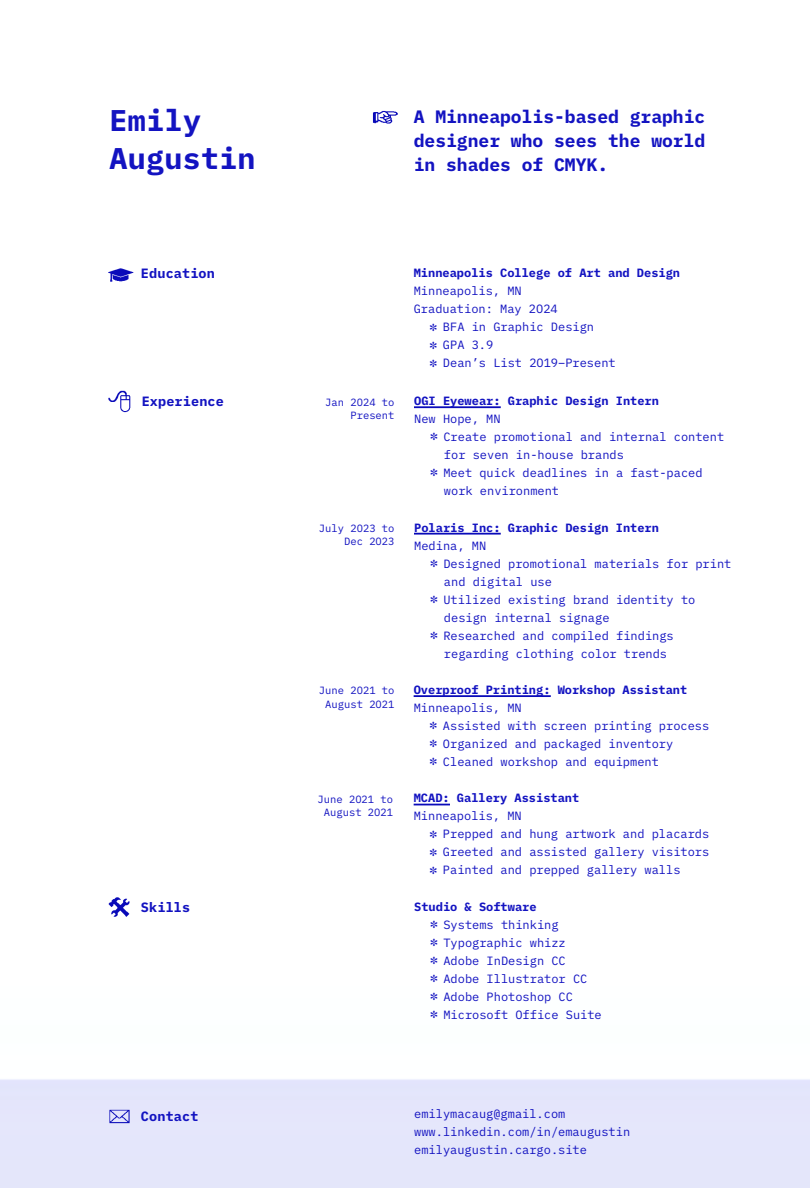
<style>
.page{position:relative;width:810px;height:1188px;background:#fff}
.page>*{position:absolute;margin:0;border:0;box-sizing:border-box;transform-origin:0 0}
.t1{font:700 30px "IBM Plex Mono";letter-spacing:.01em;color:#1313c1}
.t2{font:700 18px/24px "IBM Plex Mono";color:#1313c1}
.t3{font:700 13.5px "IBM Plex Mono";letter-spacing:.01em;color:#1313c1}
.t4{font:12px "IBM Plex Mono";color:#1313c1}
.t5{font:700 12px "IBM Plex Mono";color:#1313c1}
.t6{font:10.5px "IBM Plex Mono";color:#1313c1}
</style>
<div class="page">
<img style="left:0;top:110px;width:810px;height:1078px">
<p class="t1" style="left:110px;top:97px;width:93px">Emily</p>
<p class="t1" style="left:110px;top:134px;width:148px">Augustin</p>
<p class="t2" style="left:414px;top:104px;width:293px">A Minneapolis-based graphic designer who sees the world</p>
<p class="t2" style="left:414px;top:152px;width:196px">in shades of CMYK.</p>
<p class="t3" style="left:141px;top:263px;width:75px">Education</p>
<p class="t5" style="left:414px;top:264px;width:268px">Minneapolis College of Art and Design</p>
<p class="t4" style="left:414px;top:282px;width:109px">Minneapolis, MN</p>
<p class="t4" style="left:414px;top:300px;width:145px">Graduation: May 2024</p>
<p class="t4" style="left:430px;top:318px;width:166px">✽ BFA in Graphic Design</p>
<p class="t4" style="left:430px;top:336px;width:65px">✽ GPA 3.9</p>
<p class="t4" style="left:430px;top:354px;width:187px">✽ Dean’s List 2019–Present</p>
<p class="t3" style="left:142px;top:391px;width:84px">Experience</p>
<p class="t5" style="left:414px;top:391px;width:246px">OGI Eyewear: Graphic Design Intern</p>
<p class="t4" style="left:414px;top:410px;width:88px">New Hope, MN</p>
<p class="t4" style="left:430px;top:428px;width:295px">✽ Create promotional and internal content</p>
<p class="t4" style="left:444px;top:446px;width:182px">for seven in-house brands</p>
<p class="t4" style="left:430px;top:464px;width:274px">✽ Meet quick deadlines in a fast-paced</p>
<p class="t4" style="left:444px;top:482px;width:117px">work environment</p>
<p class="t6" style="left:325px;top:394px;width:71px">Jan 2024 to</p>
<p class="t6" style="left:350px;top:407px;width:46px">Present</p>
<p class="t6" style="left:319px;top:520px;width:77px">July 2023 to</p>
<p class="t6" style="left:344px;top:534px;width:52px">Dec 2023</p>
<p class="t5" style="left:414px;top:518px;width:246px">Polaris Inc: Graphic Design Intern</p>
<p class="t4" style="left:414px;top:536px;width:73px">Medina, MN</p>
<p class="t4" style="left:430px;top:554px;width:302px">✽ Designed promotional materials for print</p>
<p class="t4" style="left:444px;top:572px;width:109px">and digital use</p>
<p class="t4" style="left:430px;top:590px;width:266px">✽ Utilized existing brand identity to</p>
<p class="t4" style="left:444px;top:608px;width:167px">design internal signage</p>
<p class="t4" style="left:430px;top:626px;width:245px">✽ Researched and compiled findings</p>
<p class="t4" style="left:444px;top:644px;width:225px">regarding clothing color trends</p>
<p class="t6" style="left:319px;top:683px;width:77px">June 2021 to</p>
<p class="t6" style="left:325px;top:696px;width:71px">August 2021</p>
<p class="t5" style="left:414px;top:680px;width:275px">Overproof Printing: Workshop Assistant</p>
<p class="t4" style="left:414px;top:699px;width:109px">Minneapolis, MN</p>
<p class="t4" style="left:430px;top:717px;width:281px">✽ Assisted with screen printing process</p>
<p class="t4" style="left:430px;top:735px;width:245px">✽ Organized and packaged inventory</p>
<p class="t4" style="left:430px;top:753px;width:230px">✽ Cleaned workshop and equipment</p>
<p class="t6" style="left:318px;top:791px;width:77px">June 2021 to</p>
<p class="t6" style="left:324px;top:804px;width:71px">August 2021</p>
<p class="t5" style="left:414px;top:788px;width:167px">MCAD: Gallery Assistant</p>
<p class="t4" style="left:414px;top:807px;width:109px">Minneapolis, MN</p>
<p class="t4" style="left:430px;top:825px;width:281px">✽ Prepped and hung artwork and placards</p>
<p class="t4" style="left:430px;top:843px;width:281px">✽ Greeted and assisted gallery visitors</p>
<p class="t4" style="left:430px;top:861px;width:252px">✽ Painted and prepped gallery walls</p>
<p class="t3" style="left:141px;top:896px;width:51px">Skills</p>
<p class="t5" style="left:414px;top:897px;width:124px">Studio &amp; Software</p>
<p class="t4" style="left:430px;top:915px;width:130px">✽ Systems thinking</p>
<p class="t4" style="left:430px;top:933px;width:137px">✽ Typographic whizz</p>
<p class="t4" style="left:430px;top:951px;width:137px">✽ Adobe InDesign CC</p>
<p class="t4" style="left:430px;top:969px;width:158px">✽ Adobe Illustrator CC</p>
<p class="t4" style="left:430px;top:987px;width:144px">✽ Adobe Photoshop CC</p>
<p class="t4" style="left:430px;top:1005px;width:173px">✽ Microsoft Office Suite</p>
<p class="t3" style="left:141px;top:1105px;width:59px">Contact</p>
<p class="t4" style="left:414px;top:1105px;width:153px">emilymacaug@gmail.com</p>
<p class="t4" style="left:414px;top:1123px;width:218px">www.linkedin.com/in/emaugustin</p>
<p class="t4" style="left:414px;top:1141px;width:174px">emilyaugustin.cargo.site</p>
</div>
